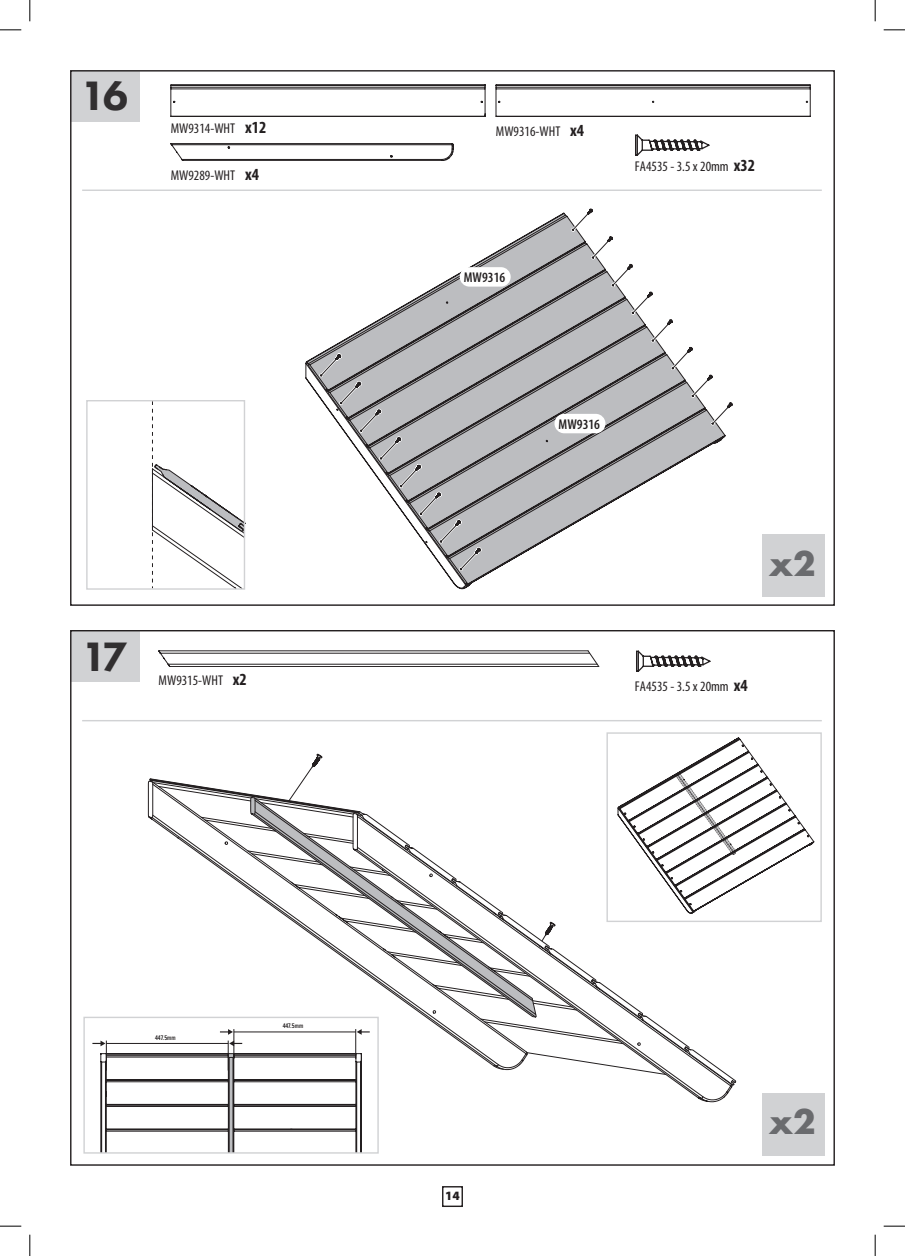
<style>
.page{position:relative;width:905px;height:1256px;background:#fff}
.page>*{position:absolute;margin:0;border:0;box-sizing:border-box;transform-origin:0 0}
.t1{font:800 42.6px "Futura PT";color:#312f30}
.t2{font:700 37.4px "Futura PT";color:#6a6b6e}
._002_-_Contents_Parts_Description__10_11_{font:condensed 14.2px "Myriad Pro";color:#231f20}
.t3{font:600 condensed 14.2px "Myriad Pro";color:#231f20}
.t4{font:900 12.8px "Myriad Pro";color:#231f20}
.t5{font:600 6.8px "Proxima Nova Ex Cn";color:#231f20}
.s1{font-weight:700;font-size:17px}
</style>
<div class="page">
<div style="left:442px;top:1185px;width:21px;height:21px;border:1px solid #231f20"></div>
<hr style="left:82px;top:189px;width:740px;height:2px;background:#d1d2d4">
<svg style="left:336px;top:189px;width:314px;height:21px"></svg>
<svg style="left:305px;top:210px;width:428px;height:379px"></svg>
<svg style="left:152px;top:402px;width:94px;height:185px"></svg>
<div style="left:86px;top:400px;width:159px;height:189px;border:1px solid #d1d2d4"></div>
<hr style="left:82px;top:719px;width:740px;height:2px;background:#d1d2d4">
<svg style="left:92px;top:719px;width:724px;height:433px"></svg>
<div style="left:606px;top:732px;width:216px;height:189px;border:1px solid #d1d2d4"></div>
<div style="left:762px;top:534px;width:63px;height:62px;background:#d1d2d4"></div>
<div style="left:762px;top:1092px;width:63px;height:63px;background:#d1d2d4"></div>
<div style="left:70px;top:70px;width:69px;height:51px;background:#d1d2d4"></div>
<div style="left:70px;top:630px;width:69px;height:52px;background:#d1d2d4"></div>
<svg style="left:171px;top:143px;width:282px;height:18px"></svg>
<svg style="left:171px;top:85px;width:314px;height:32px"></svg>
<svg style="left:496px;top:85px;width:314px;height:32px"></svg>
<svg style="left:159px;top:650px;width:440px;height:16px"></svg>
<svg style="left:635px;top:134px;width:74px;height:22px"></svg>
<svg style="left:636px;top:650px;width:74px;height:21px"></svg>
<div style="left:554px;top:414px;width:51px;height:19px;background:#fff;border-radius:10px"></div>
<div style="left:460px;top:267px;width:51px;height:19px;background:#fff;border-radius:10px"></div>
<svg style="left:0;top:29px;width:21px;height:1px"></svg>
<svg style="left:884px;top:29px;width:21px;height:1px"></svg>
<svg style="left:0;top:1225px;width:21px;height:1px"></svg>
<svg style="left:884px;top:1225px;width:21px;height:1px"></svg>
<svg style="left:29px;top:0;width:1px;height:21px"></svg>
<svg style="left:29px;top:1234px;width:1px;height:21px"></svg>
<svg style="left:875px;top:0;width:1px;height:21px"></svg>
<svg style="left:875px;top:1234px;width:1px;height:21px"></svg>
<p class="t1" style="left:81px;top:69px;width:49px">16</p>
<p class="_002_-_Contents_Parts_Description__10_11_" style="left:171px;top:120px;width:97px">MW9314-WHT <span class="s1">x12</span></p>
<p class="_002_-_Contents_Parts_Description__10_11_" style="left:496px;top:123px;width:90px">MW9316-WHT <span class="s1">x4</span></p>
<p class="_002_-_Contents_Parts_Description__10_11_" style="left:171px;top:166px;width:90px">MW9289-WHT <span class="s1">x4</span></p>
<p class="t3" style="left:464px;top:269px;width:43px">MW9316</p>
<p class="_002_-_Contents_Parts_Description__10_11_" style="left:635px;top:157px;width:121px">FA4535 - 3.5 x 20mm <span class="s1">x32</span></p>
<p class="t1" style="left:82px;top:629px;width:47px">17</p>
<p class="_002_-_Contents_Parts_Description__10_11_" style="left:159px;top:671px;width:90px">MW9315-WHT <span class="s1">x2</span></p>
<p class="t3" style="left:559px;top:415px;width:43px">MW9316</p>
<p class="t2" style="left:769px;top:539px;width:48px">x2</p>
<p class="_002_-_Contents_Parts_Description__10_11_" style="left:635px;top:677px;width:114px">FA4535 - 3.5 x 20mm <span class="s1">x4</span></p>
<p class="t5" style="left:155px;top:1032px;width:22px">447.5mm</p>
<p class="t5" style="left:283px;top:1021px;width:22px">447.5mm</p>
<p class="t4" style="left:445px;top:1187px;width:16px">14</p>
<p class="t2" style="left:769px;top:1097px;width:48px">x2</p>
</div>
